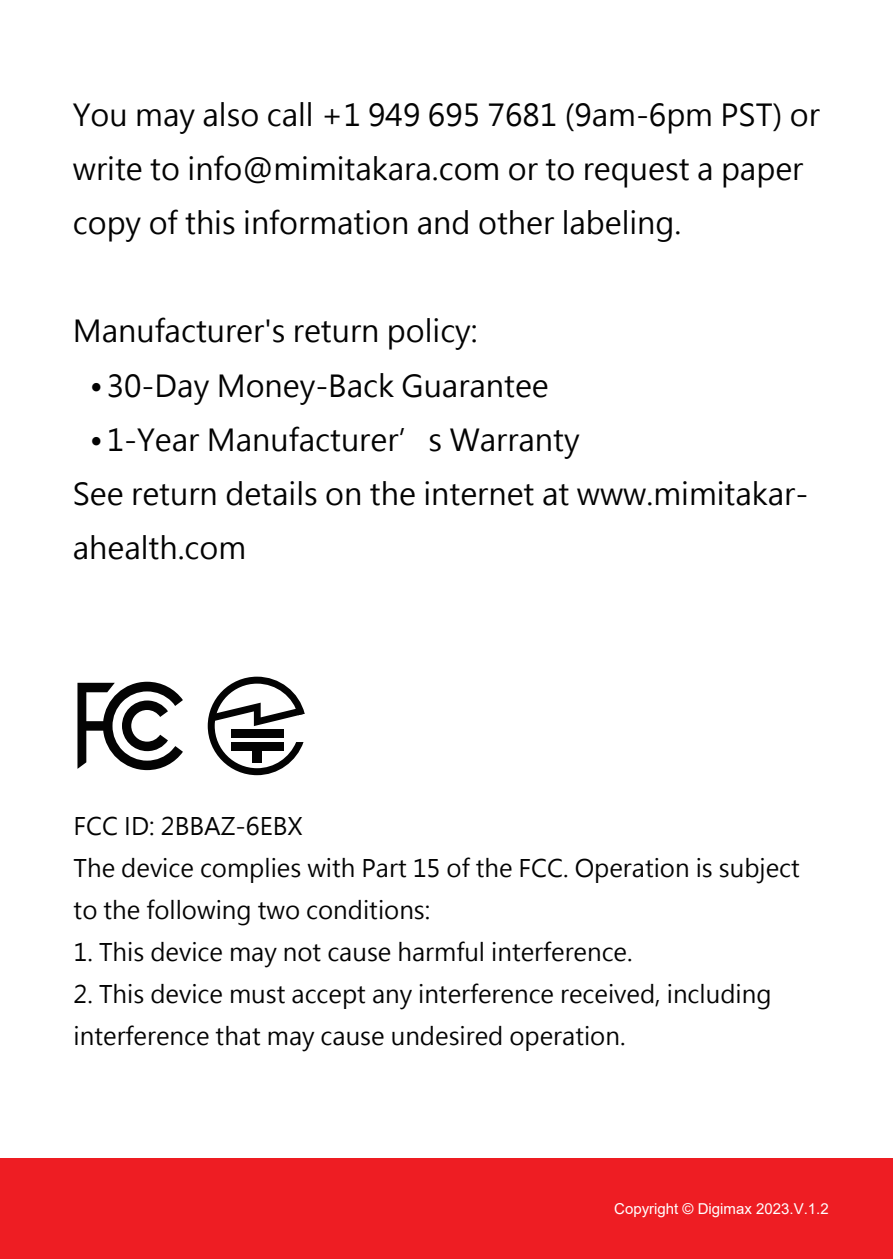
<style>
.page{position:relative;width:893px;height:1259px;background:#fff}
.page>*{position:absolute;margin:0;border:0;box-sizing:border-box;transform-origin:0 0}
.t1{font:30px/54px "Microsoft Jheng Hei";color:#030303}
.t2{font:24px/42px "Microsoft Jheng Hei";color:#030303}
.t3{font:15px "Arial";color:#fff}
</style>
<div class="page">
<div style="left:0;top:1158px;width:893px;height:101px;background:#ee1d23"></div>
<svg style="left:208px;top:676px;width:97px;height:99px"></svg>
<svg style="left:77px;top:682px;width:106px;height:88px"></svg>
<p class="t1" style="left:73px;top:88px;width:749px">You may also call +1 949 695 7681 (9am-6pm PST) or write to info@mimitakara.com or to request a paper copy of this information and other labeling.</p>
<p class="t1" style="left:73px;top:304px;width:406px">Manufacturer's return policy:</p>
<p class="t1" style="left:90px;top:358px;width:460px">•30-Day Money-Back Guarantee</p>
<p class="t1" style="left:73px;top:412px;width:737px;text-indent:17px">•1-Year Manufacturer’s Warranty<br>See return details on the internet at www.mimitakar&shy;ahealth.com</p>
<p class="t2" style="left:74px;top:805px;width:728px">FCC ID: 2BBAZ-6EBX<br>The device complies with Part 15 of the FCC. Operation is subject to the following two conditions:</p>
<p class="t2" style="left:74px;top:931px;width:560px">1. This device may not cause harmful interference.</p>
<p class="t2" style="left:74px;top:973px;width:699px">2. This device must accept any interference received, including interference that may cause undesired operation.</p>
<p class="t3" style="left:614px;top:1198px;width:216px">Copyright © Digimax 2023.V.1.2</p>
</div>
